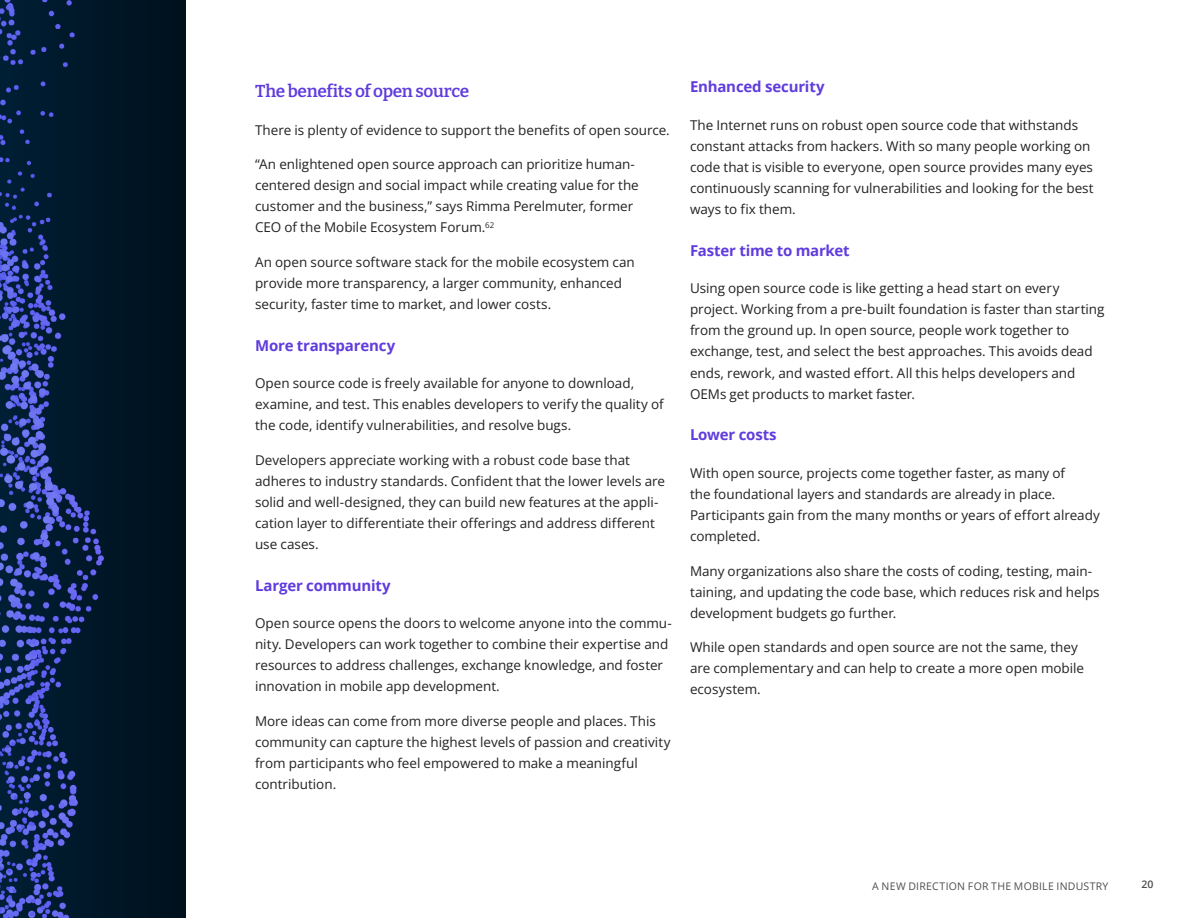
<style>
.page{position:relative;width:1188px;height:918px;background:#fff}
.page>*{position:absolute;margin:0;border:0;box-sizing:border-box;transform-origin:0 0}
.t1{font:600 17.25px "Bitter";letter-spacing:-.02em;color:#603cdd}
.t2{font:700 15px "Open Sans";letter-spacing:-.015em;color:#603cdd}
.t3{font:13.5px/21px "Open Sans";color:#222}
.t4{font:10.5px "Open Sans";letter-spacing:.025em;color:#4e4e4e}
.t5{font:600 10.5px "Open Sans";color:#4e4e4e}
</style>
<div class="page">
<svg style="left:0;top:0;width:185px;height:918px;background:#0a1f3c"></svg>
<p class="t1" style="left:255px;top:78px;width:216px">The benefits of open source</p>
<p class="t3" style="left:255px;top:119px;width:416px">There is plenty of evidence to support the benefits of open source.</p>
<p class="t3" style="left:255px;top:153px;width:385px">“An enlightened open source approach can prioritize human&shy;centered design and social impact while creating value for the customer and the business,” says Rimma Perelmuter, former CEO of the Mobile Ecosystem Forum.<sup>62</sup></p>
<p class="t3" style="left:255px;top:251px;width:381px">An open source software stack for the mobile ecosystem can provide more transparency, a larger community, enhanced security, faster time to market, and lower costs.</p>
<p class="t2" style="left:255px;top:335px;width:142px">More transparency</p>
<p class="t3" style="left:255px;top:372px;width:410px">Open source code is freely available for anyone to download, examine, and test. This enables developers to verify the quality of the code, identify vulnerabilities, and resolve bugs.</p>
<p class="t3" style="left:255px;top:449px;width:412px">Developers appreciate working with a robust code base that adheres to industry standards. Confident that the lower levels are solid and well-designed, they can build new features at the appli&shy;cation layer to differentiate their offerings and address different use cases.</p>
<p class="t2" style="left:255px;top:575px;width:137px">Larger community</p>
<p class="t3" style="left:255px;top:612px;width:418px">Open source opens the doors to welcome anyone into the commu&shy;nity. Developers can work together to combine their expertise and resources to address challenges, exchange knowledge, and foster innovation in mobile app development.</p>
<p class="t3" style="left:255px;top:710px;width:417px">More ideas can come from more diverse people and places. This community can capture the highest levels of passion and creativity from participants who feel empowered to make a meaningful contribution.</p>
<p class="t2" style="left:690px;top:76px;width:136px">Enhanced security</p>
<p class="t3" style="left:690px;top:114px;width:405px">The Internet runs on robust open source code that withstands constant attacks from hackers. With so many people working on code that is visible to everyone, open source provides many eyes continuously scanning for vulnerabilities and looking for the best ways to fix them.</p>
<p class="t2" style="left:690px;top:240px;width:161px">Faster time to market</p>
<p class="t3" style="left:690px;top:278px;width:416px">Using open source code is like getting a head start on every project. Working from a pre-built foundation is faster than starting from the ground up. In open source, people work together to exchange, test, and select the best approaches. This avoids dead ends, rework, and wasted effort. All this helps developers and OEMs get products to market faster.</p>
<p class="t2" style="left:690px;top:424px;width:88px">Lower costs</p>
<p class="t3" style="left:690px;top:462px;width:411px">With open source, projects come together faster, as many of<br>the foundational layers and standards are already in place.<br>Participants gain from the many months or years of effort already completed.</p>
<p class="t3" style="left:690px;top:560px;width:411px">Many organizations also share the costs of coding, testing, main&shy;taining, and updating the code base, which reduces risk and helps development budgets go further.</p>
<p class="t3" style="left:690px;top:636px;width:396px">While open standards and open source are not the same, they are complementary and can help to create a more open mobile ecosystem.</p>
<p class="t4" style="left:872px;top:879px;width:238px">A NEW DIRECTION FOR THE MOBILE INDUSTRY</p>
<p class="t5" style="left:1141px;top:877px;width:14px">20</p>
</div>
